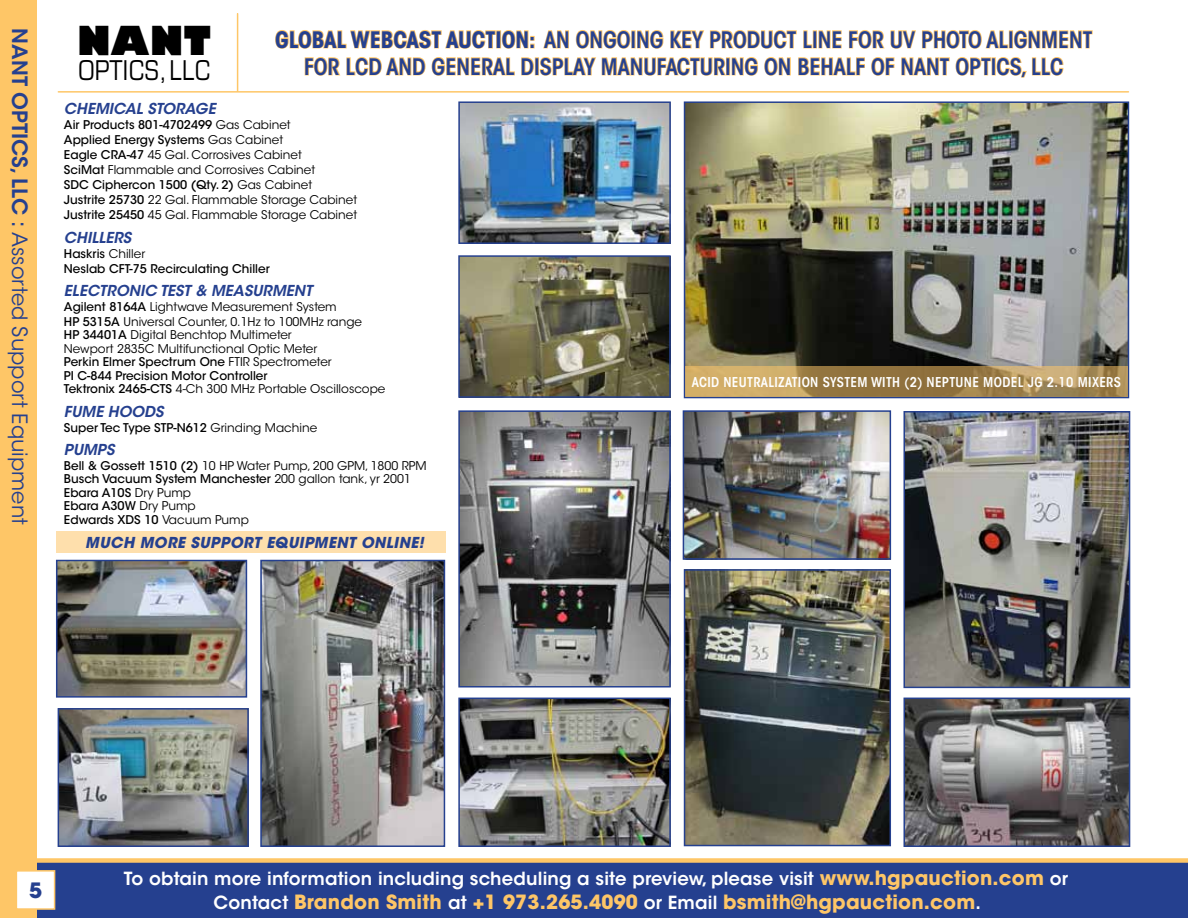
<style>
.page{position:relative;width:1188px;height:918px;background:#fff}
.page>*{position:absolute;margin:0;border:0;box-sizing:border-box;transform-origin:0 0}
.t1{font:800 39px "Gill Sans";color:#000}
.t2{font:condensed 27.3px "Eurostile";color:#000}
.t3{font:600 condensed 22.5px "ITC Avant Garde Std";color:#25408f}
.t4{font:700 condensed 22.5px "ITC Avant Garde Std";color:#25408f}
.t5{font:21px "ITC Avant Garde Std";color:#25408f}
.t6{font:700 21px "ITC Avant Garde Std";color:#25408f}
.t7{font:700 19.5px "ITC Avant Garde Std";letter-spacing:.01em;color:#fec667}
.t8{font:600 18px "ITC Avant Garde Std";letter-spacing:.01em;color:#fff}
.t9{font:italic 600 15px "ITC Avant Garde Std";color:#25408f}
.t10{font:italic 700 15px "ITC Avant Garde Std";letter-spacing:.025em;color:#25408f}
.t11{font:600 condensed 13.5px "ITC Avant Garde Std";letter-spacing:.025em;color:#fff}
.t12{font:12px/15px "ITC Avant Garde Std";color:#000}
.t13{font:500 12px/13.5px "ITC Avant Garde Std";color:#000}
.s1{font-weight:600}
.s2{font-weight:500}
.s3{font-weight:400}
.s4{font-weight:700;font-size:19.5px;color:#fec667}
.s5{font-weight:600;font-size:18px;color:#fff}
</style>
<div class="page">
<div style="left:56px;top:531px;width:389px;height:21px;background:#fedfac"></div>
<div style="left:0;top:861px;width:1188px;height:57px;background:#25408f"></div>
<div style="left:0;top:0;width:37px;height:918px;background:#fec667"></div>
<img style="left:687px;top:104px;width:439px;height:262px">
<div style="left:684px;top:101px;width:445px;height:297px;border:2px solid #25408f"></div>
<img style="left:461px;top:701px;width:207px;height:143px">
<div style="left:458px;top:698px;width:213px;height:149px;border:2px solid #25408f"></div>
<img style="left:686px;top:413px;width:202px;height:144px">
<div style="left:683px;top:410px;width:208px;height:150px;border:2px solid #25408f"></div>
<div style="left:16px;top:870px;width:39px;height:40px;background:#fff;border:2px solid #fec667"></div>
<div style="left:35px;top:858px;width:1153px;height:5px;background:#fec667"></div>
<hr style="left:58px;top:91px;width:1070px;height:2px;background:#fec667">
<svg style="left:275px;top:30px;width:818px;height:48px"></svg>
<hr style="left:237px;top:14px;width:1px;height:77px;background:#fec667">
<img style="left:61px;top:711px;width:185px;height:133px">
<div style="left:58px;top:708px;width:191px;height:139px;border:2px solid #25408f"></div>
<img style="left:461px;top:413px;width:207px;height:272px">
<div style="left:458px;top:410px;width:213px;height:278px;border:2px solid #25408f"></div>
<img style="left:687px;top:572px;width:201px;height:271px">
<div style="left:684px;top:569px;width:207px;height:277px;border:2px solid #25408f"></div>
<img style="left:906px;top:701px;width:221px;height:143px">
<div style="left:903px;top:698px;width:227px;height:149px;border:2px solid #25408f"></div>
<img style="left:906px;top:414px;width:221px;height:271px">
<div style="left:903px;top:411px;width:227px;height:277px;border:2px solid #25408f"></div>
<img style="left:461px;top:104px;width:207px;height:137px">
<div style="left:458px;top:101px;width:213px;height:143px;border:2px solid #25408f"></div>
<img style="left:461px;top:258px;width:207px;height:137px">
<div style="left:458px;top:255px;width:213px;height:143px;border:2px solid #25408f"></div>
<img style="left:263px;top:563px;width:179px;height:281px">
<div style="left:260px;top:560px;width:185px;height:287px;border:2px solid #25408f"></div>
<img style="left:59px;top:563px;width:185px;height:132px">
<div style="left:56px;top:560px;width:191px;height:138px;border:2px solid #25408f"></div>
<svg style="left:685px;top:366px;width:443px;height:31px;background:#ab8c53"></svg>
<h3 class="t5" style="left:32px;top:28px;width:498px;rotate:90deg"><span class="s1">Nant Optics, LLC</span> <span class="s2">:</span> Assorted Support Equipment</h3>
<h1 class="t1" style="left:77px;top:16px;width:136px">NANT</h1>
<h2 class="t2" style="left:78px;top:54px;width:134px">OPTICS,LLC</h2>
<h3 class="t4" style="left:275px;top:25px;width:485px">GLOBAL WEBCAST AUCTION: <span class="s1">AN ONGOING KEY PRODUCT</span></h3>
<h3 class="t3" style="left:802px;top:25px;width:226px">LINE FOR UV PHOTO ALIGNMENT</h3>
<h3 class="t3" style="left:304px;top:52px;width:97px">FOR LCD AND</h3>
<h3 class="t3" style="left:432px;top:52px;width:247px">GENE RAL DISPLAY MANUFACTU</h3>
<h3 class="t3" style="left:713px;top:52px;width:214px">RING ON BEHALF OF NANT</h3>
<h3 class="t3" style="left:956px;top:52px;width:87px">OPTICS, LLC</h3>
<p class="t9" style="left:64px;top:99px;width:153px">CHEMICAL STORAGE</p>
<p class="t12" style="left:64px;top:117px;width:295px"><span class="s2">Air Products 801-4702499</span> Gas Cabinet<br><span class="s2">Applied Energy Systems</span> Gas Cabinet<br><span class="s2">Eagle CRA-47</span> 45 Gal. Corrosives Cabinet<br><span class="s2">SciMat</span> Flammable and Corrosives Cabinet<br><span class="s2">SDC Ciphercon 1500 (Qty. 2)</span> Gas Cabinet<br><span class="s2">Justrite 25730</span> 22 Gal. Flammable Storage Cabinet <span class="s2">Justrite 25450</span> 45 Gal. Flammable Storage Cabinet</p>
<p class="t9" style="left:64px;top:228px;width:52px">CHILLERS</p>
<p class="t13" style="left:64px;top:246px;width:207px;line-height:15px">Haskris <span class="s3">Chiller<br></span>Neslab CFT-75 Recirculating Chiller</p>
<p class="t9" style="left:64px;top:281px;width:34px">EL ECTR</p>
<p class="t9" style="left:116px;top:281px;width:53px">ONIC TEST</p>
<p class="t9" style="left:195px;top:281px;width:118px">&amp; MEASURMENT</p>
<p class="t12" style="left:64px;top:299px;width:300px"><span class="s2">Agilent 8164A</span> Lightwave Measurement System<br><span class="s2">HP 5315A</span> Universal Counter, 0.1Hz to 100MHz range</p>
<p class="t12" style="left:64px;top:328px;width:323px;line-height:13.5px"><span class="s2">HP 34401A</span> Digital Benchtop Multimeter<br>Newport 2835C Multifunctional Optic Meter<br><span class="s2">Perkin Elmer Spectrum One</span> FTIR Spectrometer<br><span class="s2">PI C-844 Precision Motor Controller<br>Tektronix 2465-CTS</span> 4-Ch 300 MHz Portable Oscilloscope</p>
<p class="t9" style="left:64px;top:402px;width:11px">FUME</p>
<p class="t9" style="left:108px;top:402px;width:48px">HOODS</p>
<p class="t13" style="left:64px;top:421px;width:255px">Super Tec Type STP-N612 <span class="s3">Grinding Machine</span></p>
<p class="t9" style="left:64px;top:440px;width:52px">PUMPS</p>
<p class="t13" style="left:64px;top:459px;width:364px">Bell &amp; Gossett 1510 (2) <span class="s3">10 HP Water Pump, 200 GPM, 1800 RPM </span>Busch Vacuum System Manchester <span class="s3">200 gallon tank, yr 2001<br></span>Ebara A10S <span class="s3">Dry Pump<br></span>Ebara A30W <span class="s3">Dry Pump<br></span>Edwards XDS 10 <span class="s3">Vacuum Pump</span></p>
<p class="t10" style="left:85px;top:532px;width:67px">MUCH MORE</p>
<p class="t10" style="left:191px;top:532px;width:52px">SUPPORT</p>
<p class="t10" style="left:266px;top:532px;width:60px">EQUIPMENT</p>
<p class="t10" style="left:361px;top:532px;width:64px">ONLINE!</p>
<p class="t11" style="left:692px;top:374px;width:161px">ACID NEUTRALIZATION SYSTEM</p>
<p class="t11" style="left:871px;top:374px;width:87px">WITH (2) NEPTUNE</p>
<p class="t11" style="left:983px;top:374px;width:27px">MODEL</p>
<p class="t11" style="left:1028px;top:374px;width:95px">JG 2.10 MIXERS</p>
<h3 class="t6" style="left:29px;top:876px;width:14px">5</h3>
<h3 class="t8" style="left:124px;top:867px;width:946px">To obtain more information including scheduling a site preview, please visit <span class="s4">www.hgpauction.com</span> or</h3>
<h3 class="t7" style="left:213px;top:889px;width:769px"><span class="s5">Contact</span> Brandon Smith <span class="s5">at</span> +1 973.265.4090 <span class="s5">or Email</span> bsmith@hgpauction.com<span class="s5">.</span></h3>
</div>
